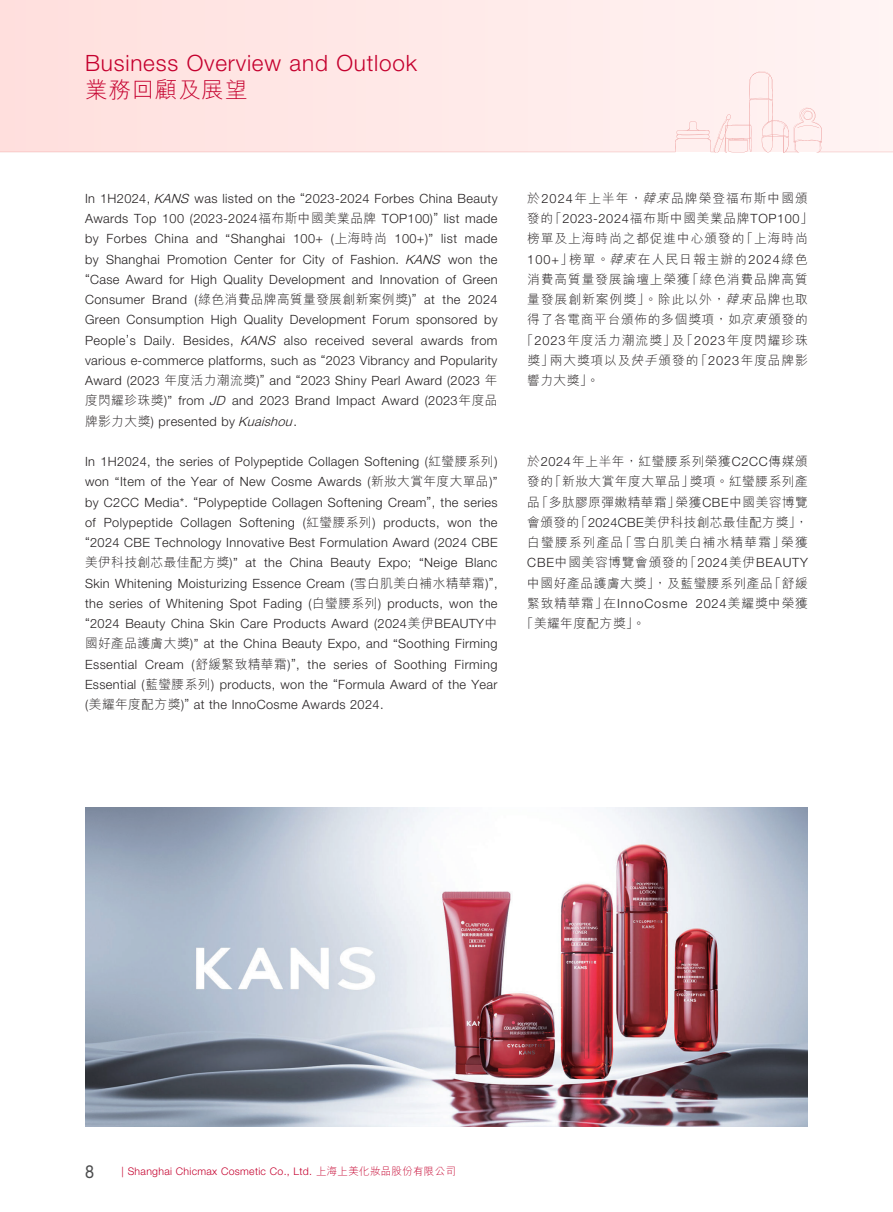
<style>
.page{position:relative;width:893px;height:1212px;background:#fff}
.page>*{position:absolute;margin:0;border:0;box-sizing:border-box;transform-origin:0 0}
.t1{font:300 22.5px "Helvetica Neue LT Std";letter-spacing:.035em;color:#c5002e}
.t2{font:300 22.5px "M Hei HK";letter-spacing:.035em;color:#c5002e}
.t3{font:18px "Helvetica Neue LT Std";color:#4b4c4d;scale:.9 1}
.t4{font:300 12.75px/20.2px "Helvetica Neue LT Std";letter-spacing:.03em;color:#231f20;text-align:justify}
.t5{font:300 12.75px/20.2px "M Hei HK";letter-spacing:.07em;color:#231f20;text-align:justify}
.t6{font:300 12.75px "Helvetica Neue LT Std";letter-spacing:.065em;color:#231f20}
.t7{font:300 12.75px "M Hei HK";letter-spacing:.04em;color:#231f20}
.t8{font:300 12.75px "M Hei HK";letter-spacing:.05em;color:#231f20}
.t9{font:300 12.75px "M Hei HK";letter-spacing:.03em;color:#231f20}
.t10{font:300 10.5px "Helvetica Neue LT Std";letter-spacing:.03em;color:#c5002e}
.s1{font-style:italic}
.s2{font-family:"M Hei HK"}
.s3{font-family:"Helvetica Neue LT Std"}
</style>
<div class="page">
<div style="left:0;top:0;width:893px;height:152px;background:#ffeae8"></div>
<svg style="left:0;top:71px;width:893px;height:82px"></svg>
<img style="left:85px;top:808px;width:723px;height:319px">
<h1 class="t1" style="left:85px;top:49px;width:334px">Business Overview and Outlook</h1>
<h1 class="t2" style="left:85px;top:78px;width:164px">業務回顧及展望</h1>
<p class="t4" style="left:85px;top:188px;width:414px">In 1H2024, <span class="s1">KANS</span> was listed on the “2023-2024 Forbes China Beauty Awards Top 100 (2023-2024<span class="s2">福布斯中國美業品牌</span> TOP100)” list made by Forbes China and “Shanghai 100+ (<span class="s2">上海時尚</span> 100+)” list made by Shanghai Promotion Center for City of Fashion. <span class="s1">KANS</span> won the “Case Award for High Quality Development and Innovation of Green Consumer Brand (<span class="s2">綠色消費品牌高質量發展創新案例獎</span>)” at the 2024<br>Green Consumption High Quality Development Forum sponsored by People’s Daily. Besides, <span class="s1">KANS</span> also received several awards from various e-commerce platforms, such as “2023 Vibrancy and Popularity Award (2023 <span class="s2">年度活力潮流獎</span>)” and “2023 Shiny Pearl Award (2023 <span class="s2">年度閃耀珍珠獎</span>)” from <span class="s1">JD</span> and 2023 Brand Impact Award (2023<span class="s2">年度品牌影力大獎</span>) presented by <span class="s1">Kuaishou</span>.</p>
<p class="t4" style="left:85px;top:451px;width:414px">In 1H2024, the series of Polypeptide Collagen Softening (<span class="s2">紅蠻腰系列</span>) won “Item of the Year of New Cosme Awards (<span class="s2">新妝大賞年度大單品</span>)” by C2CC Media*. “Polypeptide Collagen Softening Cream”, the series of Polypeptide Collagen Softening (<span class="s2">紅蠻腰系列</span>) products, won the “2024 CBE Technology Innovative Best Formulation Award (2024 CBE<span class="s2">美伊科技創芯最佳配方獎</span>)” at the China Beauty Expo; “Neige Blanc Skin Whitening Moisturizing Essence Cream (<span class="s2">雪白肌美白補水精華霜</span>)”, the series of Whitening Spot Fading (<span class="s2">白蠻腰系列</span>) products, won the “2024 Beauty China Skin Care Products Award (2024<span class="s2">美伊</span>BEAUTY<span class="s2">中國好產品護膚大獎</span>)” at the China Beauty Expo, and “Soothing Firming Essential Cream (<span class="s2">舒緩緊致精華霜</span>)”, the series of Soothing Firming Essential (<span class="s2">藍蠻腰系列</span>) products, won the “Formula Award of the Year (<span class="s2">美耀年度配方獎</span>)” at the InnoCosme Awards 2024.</p>
<p class="t5" style="left:527px;top:188px;width:282px">於<span class="s3">2024</span>年上半年，<span class="s1">韓束</span>品牌榮登福布斯中國頒</p>
<p class="t4" style="left:527px;top:208px;width:287px"><span class="s2">發的「</span>2023-2024<span class="s2">福布斯中國美業品牌</span>TOP100<span class="s2">」</span></p>
<p class="t5" style="left:527px;top:228px;width:282px">榜單及上海時尚之都促進中心頒發的「上海時尚</p>
<p class="t5" style="left:527px;top:248px;width:282px"><span class="s3">100+</span>」榜單。<span class="s1">韓束</span>在人民日報主辦的<span class="s3">2024</span>綠色</p>
<p class="t5" style="left:527px;top:269px;width:282px">消費高質量發展論壇上榮獲「綠色消費品牌高質</p>
<p class="t5" style="left:527px;top:289px;width:282px">量發展創新案例獎」。除此以外，<span class="s1">韓束</span>品牌也取</p>
<p class="t8" style="left:527px;top:313px;width:282px">得了各電商平台頒佈的多個獎項，如<span class="s1">京東</span>頒發的</p>
<p class="t5" style="left:521px;top:329px;width:288px">「<span class="s3">2023</span>年度活力潮流獎」及「<span class="s3">2023</span>年度閃耀珍珠</p>
<p class="t5" style="left:527px;top:350px;width:282px">獎」兩大獎項以及<span class="s1">快手</span>頒發的「<span class="s3">2023</span>年度品牌影</p>
<p class="t5" style="left:527px;top:370px;width:73px">響力大獎」。</p>
<p class="t5" style="left:527px;top:451px;width:282px">於<span class="s3">2024</span>年上半年，紅蠻腰系列榮獲<span class="s3">C2CC</span>傳媒頒發的「新妝大賞年度大單品」獎項。紅蠻腰系列產品「多肽膠原彈嫩精華霜」榮獲<span class="s3">CBE</span>中國美容博覽會頒發的「<span class="s3">2024CBE</span>美伊科技創芯最佳配方獎」，白蠻腰系列產品「雪白肌美白補水精華霜」榮獲</p>
<p class="t6" style="left:527px;top:555px;width:282px">CBE<span class="s2">中國美容博覽會頒發的「</span>2024<span class="s2">美伊</span>BEAUTY</p>
<p class="t7" style="left:527px;top:576px;width:282px">中國好產品護膚大獎」，及藍蠻腰系列產品「舒緩</p>
<p class="t5" style="left:527px;top:593px;width:282px">緊致精華霜」在<span class="s3">InnoCosme 2024</span>美耀獎中榮獲</p>
<p class="t9" style="left:521px;top:617px;width:126px">「美耀年度配方獎」。</p>
<h2 class="t3" style="left:85px;top:1161px;width:12px">8</h2>
<p class="t10" style="left:122px;top:1165px;width:336px">| Shanghai Chicmax Cosmetic Co., Ltd. <span class="s2">上海上美化妝品股份有限公司</span></p>
</div>
